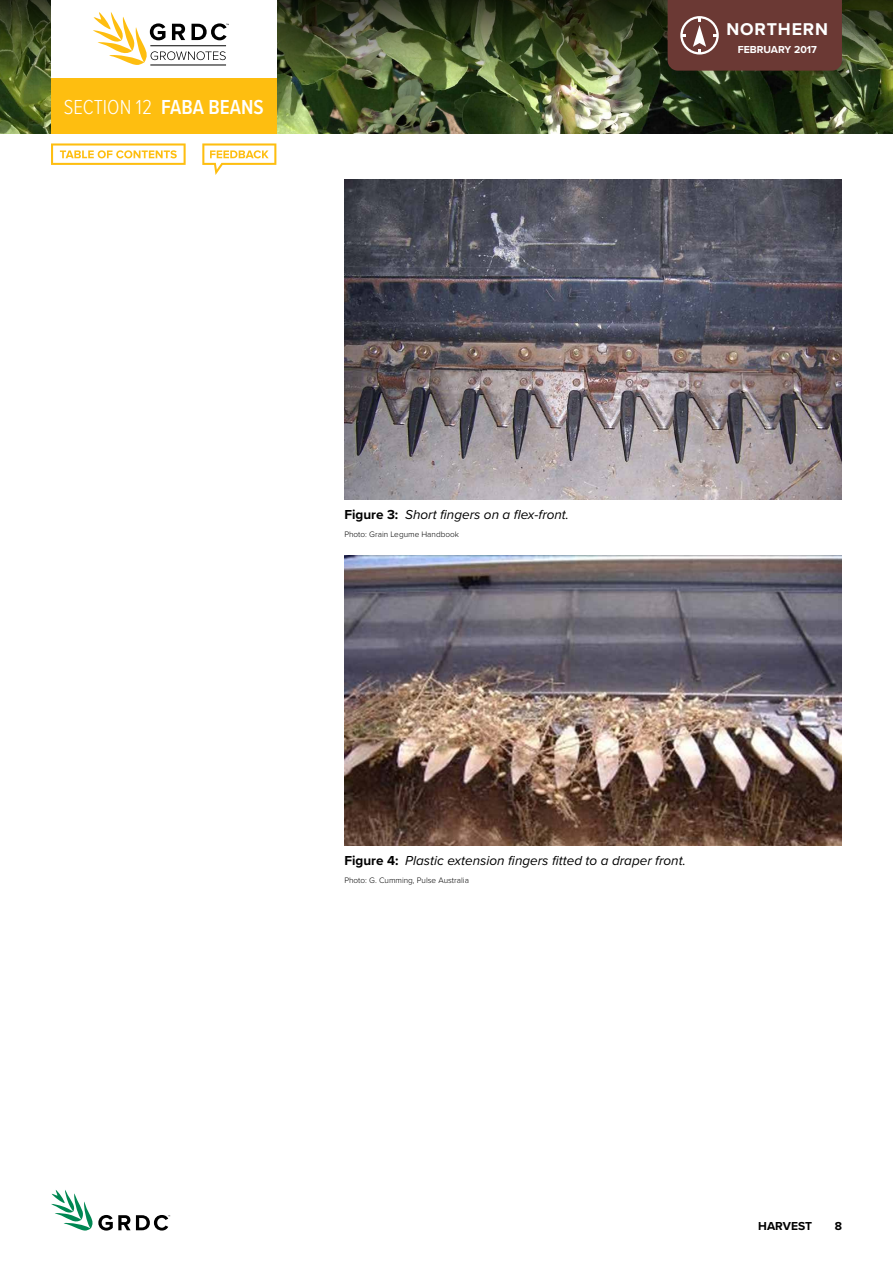
<style>
.page{position:relative;width:893px;height:1263px;background:#fff}
.page>*{position:absolute;margin:0;border:0;box-sizing:border-box;transform-origin:0 0}
.t1{font:300 21px "Proxima Nova Cond";color:#fff}
.t2{font:600 21px "Proxima Nova Cond";color:#fff}
.t3{font:700 17.7px "Proxima Nova";letter-spacing:.05em;color:#fff}
.t4{font:italic 13.5px "Proxima Nova";color:#000}
.t5{font:700 12px "Proxima Nova";color:#000}
.t6{font:700 10.5px "Proxima Nova";color:#fff}
.t7{font:300 8.25px "Proxima Nova";color:#000}
.s1{font-weight:600}
.s2{font-weight:700;font-style:normal}
</style>
<div class="page">
<img style="left:0;top:117px;width:893px;height:16px">
<img style="left:0;top:0;width:893px;height:117px">
<svg style="left:51px;top:1190px;width:119px;height:41px"></svg>
<div style="left:51px;top:0;width:225px;height:81px;background:#fff"></div>
<div style="left:51px;top:78px;width:225px;height:55px;background:#febe10"></div>
<svg style="left:51px;top:143px;width:135px;height:22px"></svg>
<svg style="left:202px;top:143px;width:74px;height:32px"></svg>
<div style="left:668px;top:0;width:174px;height:71px;background:#6b3934"></div>
<hr style="left:150px;top:65px;width:76px;height:1px;background:#000">
<svg style="left:93px;top:12px;width:136px;height:53px"></svg>
<img style="left:344px;top:180px;width:498px;height:319px">
<img style="left:344px;top:555px;width:498px;height:290px">
<h1 class="t1" style="left:64px;top:91px;width:109px">SECTION 12 <span class="s1">FABA</span></h1>
<h1 class="t2" style="left:209px;top:91px;width:12px">BEANS</h1>
<h2 class="t3" style="left:726px;top:19px;width:103px">NORTHERN</h2>
<p class="t6" style="left:738px;top:41px;width:81px">FEBRUARY 2017</p>
<p class="t4" style="left:344px;top:504px;width:226px"><span class="s2">FIGURE 3:</span> Short fingers on a flex-front.</p>
<p class="t7" style="left:344px;top:528px;width:116px">Photo: Grain Legume Handbook</p>
<p class="t4" style="left:344px;top:850px;width:343px"><span class="s2">FIGURE 4:</span> Plastic extension fingers fitted to a draper front.</p>
<p class="t7" style="left:344px;top:874px;width:126px">Photo: G. Cumming, Pulse Australia</p>
<p class="t5" style="left:758px;top:1217px;width:55px">HARVEST</p>
<p class="t5" style="left:835px;top:1217px;width:9px">8</p>
</div>
